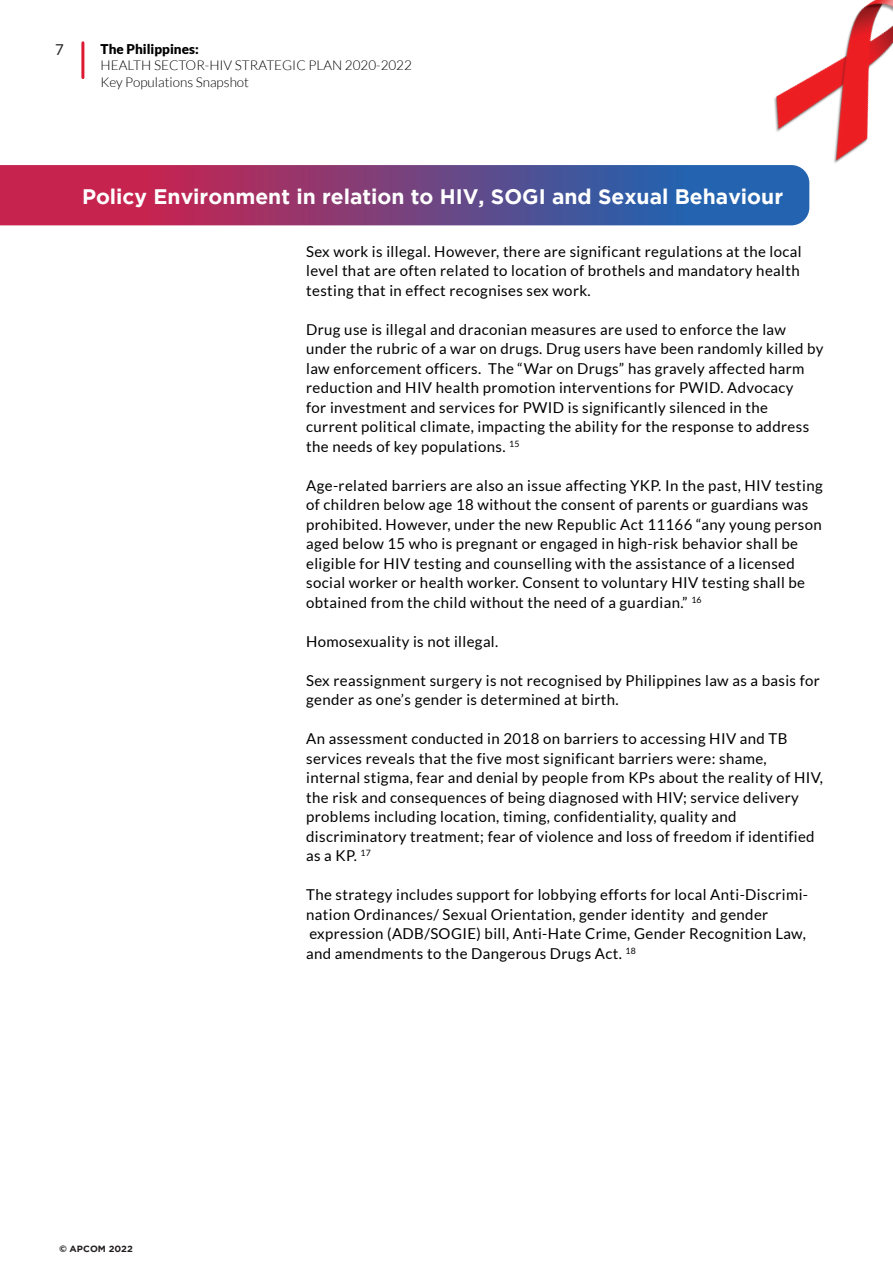
<style>
.page{position:relative;width:893px;height:1263px;background:#fff}
.page>*{position:absolute;margin:0;border:0;box-sizing:border-box;transform-origin:0 0}
.t1{font:700 21px "Gotham";color:#fff}
.t2{font:15px/19.5px "Lato";letter-spacing:.025em;color:#000}
.t3{font:15px "Lato";color:#231f20}
.t4{font:300 13.5px/16.2px "Lato";color:#000}
.t5{font:900 13.5px "Lato";color:#000}
.t6{font:700 9px "Gotham";color:#231f20}
.s1{font-family:"Lato"}
</style>
<div class="page">
<hr style="left:81px;top:43px;width:3px;height:35px;background:#dc1a32">
<img style="left:774px;top:0;width:119px;height:163px">
<svg style="left:0;top:165px;width:809px;height:60px;background:#76427e"></svg>
<p class="t3" style="left:55px;top:41px;width:10px">7</p>
<p class="t5" style="left:101px;top:41px;width:100px">The Philippines:</p>
<p class="t4" style="left:101px;top:58px;width:313px">HEALTH SECTOR-HIV STRATEGIC PLAN 2020-2022<br>Key Populations Snapshot</p>
<h1 class="t1" style="left:82px;top:184px;width:703px">Policy Environment in relation to HIV, SOGI and Sexual Behaviour</h1>
<p class="t2" style="left:306px;top:241px;width:497px">Sex work is illegal. However, there are significant regulations at the local level that are often related to location of brothels and mandatory health testing that in effect recognises sex work.</p>
<p class="t2" style="left:306px;top:319px;width:519px">Drug use is illegal and draconian measures are used to enforce the law under the rubric of a war on drugs. Drug users have been randomly killed by law enforcement officers. The “War on Drugs” has gravely affected harm reduction and HIV health promotion interventions for PWID. Advocacy<br>for investment and services for PWID is significantly silenced in the<br>current political climate, impacting the ability for the response to address the needs of key populations. <sup>15</sup></p>
<p class="t2" style="left:306px;top:475px;width:518px">Age-related barriers are also an issue affecting YKP. In the past, HIV testing of children below age 18 without the consent of parents or guardians was prohibited. However, under the new Republic Act 11166 “any young person aged below 15 who is pregnant or engaged in high-risk behavior shall be eligible for HIV testing and counselling with the assistance of a licensed social worker or health worker. Consent to voluntary HIV testing shall be obtained from the child without the need of a guardian.” <sup>16</sup></p>
<p class="t2" style="left:306px;top:631px;width:194px">Homosexuality is not illegal.</p>
<p class="t2" style="left:306px;top:670px;width:515px">Sex reassignment surgery is not recognised by Philippines law as a basis for gender as one’s gender is determined at birth.</p>
<p class="t2" style="left:306px;top:729px;width:518px">An assessment conducted in 2018 on barriers to accessing HIV and TB services reveals that the five most significant barriers were: shame, internal stigma, fear and denial by people from KPs about the reality of HIV, the risk and consequences of being diagnosed with HIV; service delivery problems including location, timing, confidentiality, quality and discriminatory treatment; fear of violence and loss of freedom if identified as a KP. <sup>17</sup></p>
<p class="t2" style="left:306px;top:885px;width:503px">The strategy includes support for lobbying efforts for local Anti-Discrimi&shy;nation Ordinances/ Sexual Orientation, gender identity and gender expression (ADB/SOGIE) bill, Anti-Hate Crime, Gender Recognition Law, and amendments to the Dangerous Drugs Act. <sup>18</sup></p>
<p class="t6" style="left:60px;top:1243px;width:75px"><span class="s1">©</span> APCOM 2022</p>
</div>
